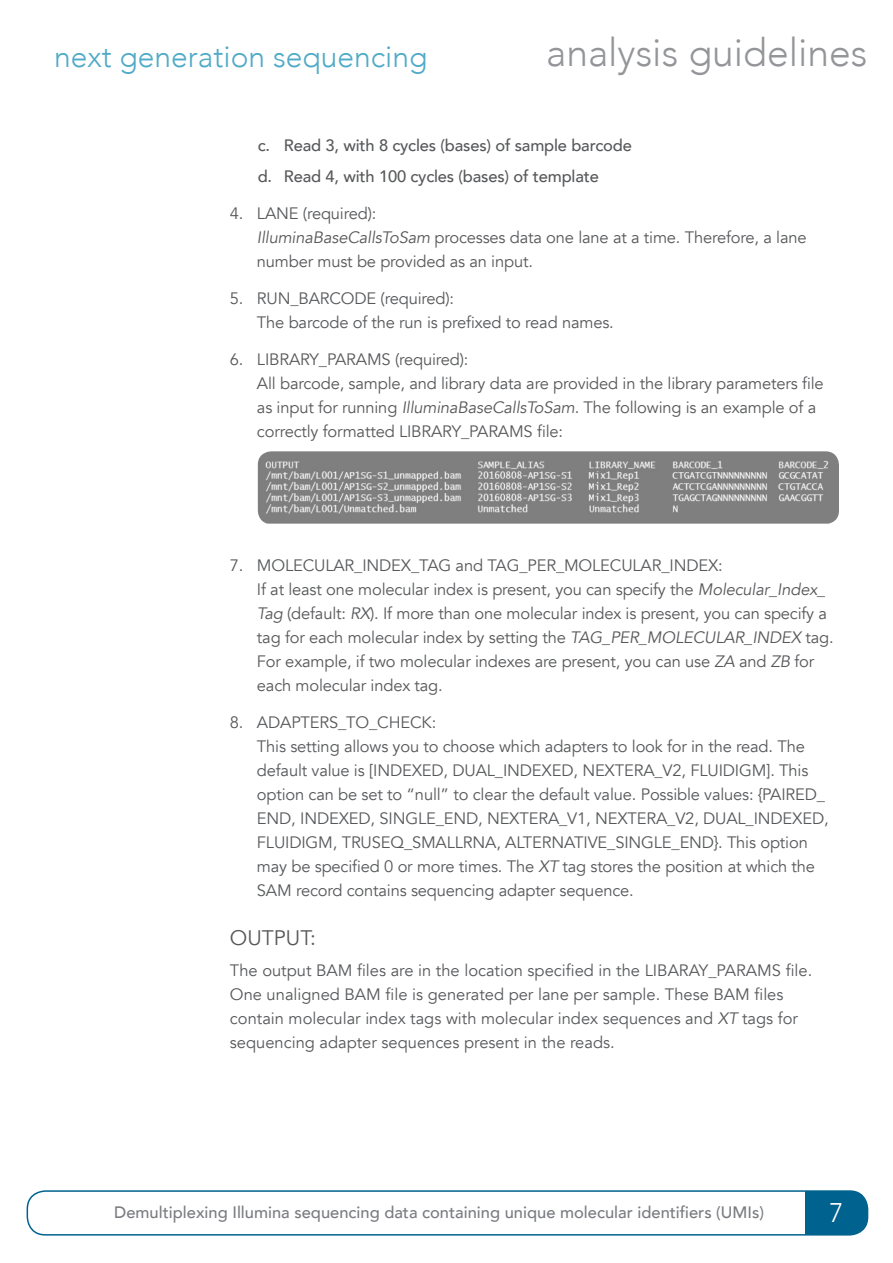
<style>
.page{position:relative;width:893px;height:1263px;background:#fff}
.page>*{position:absolute;margin:0;border:0;box-sizing:border-box;transform-origin:0 0}
.t1{font:300 39px "Avenir";color:#939598}
.t2{font:300 30px "Avenir";color:#50aac7}
.t3{font:300 27px "Avenir";color:#fff}
.t4{font:21px "Avenir";color:#57585a}
.BodyCopy{font:16.5px/24px "Avenir";letter-spacing:-.01em;color:#57585a}
.t5{font:500 16.5px "Avenir";letter-spacing:-.01em;color:#57585a}
.t6{font:500 16.5px "Avenir";color:#7a7c81}
.s1{font-style:italic}
</style>
<div class="page">
<div style="left:805px;top:1191px;width:62px;height:44px;background:#00628e"></div>
<div style="left:27px;top:1190px;width:841px;height:45px;border:2px solid #00628e;border-radius:18px"></div>
<img style="left:258px;top:451px;width:581px;height:73px">
<h2 class="t2" style="left:54px;top:39px;width:375px">next generation sequencing</h2>
<h1 class="t1" style="left:546px;top:29px;width:323px">analysis guidelines</h1>
<p class="t5" style="left:258px;top:131px;width:376px">c. Read 3, with 8 cycles (bases) of sample barcode</p>
<p class="t5" style="left:258px;top:162px;width:343px">d. Read 4, with 100 cycles (bases) of template</p>
<p class="BodyCopy" style="left:257px;top:202px;width:551px;text-indent:-27px">4. LANE (required):<br><span class="s1">IlluminaBaseCallsToSam</span> processes data one lane at a time. Therefore, a lane number must be provided as an input.</p>
<p class="BodyCopy" style="left:257px;top:287px;width:358px;text-indent:-27px">5. RUN_BARCODE (required):<br>The barcode of the run is prefixed to read names.</p>
<p class="BodyCopy" style="left:257px;top:348px;width:568px;text-indent:-27px">6. LIBRARY_PARAMS (required):<br>All barcode, sample, and library data are provided in the library parameters file as input for running <span class="s1">IlluminaBaseCallsToSam</span>. The following is an example of a correctly formatted LIBRARY_PARAMS file:</p>
<p class="BodyCopy" style="left:257px;top:553px;width:578px;text-indent:-27px">7. MOLECULAR_INDEX_TAG and TAG_PER_MOLECULAR_INDEX:<br>If at least one molecular index is present, you can specify the <span class="s1">Molecular_Index_ Tag</span> (default: <span class="s1">RX</span>). If more than one molecular index is present, you can specify a tag for each molecular index by setting the <span class="s1">TAG_PER_MOLECULAR_INDEX</span> tag.<br>For example, if two molecular indexes are present, you can use <span class="s1">ZA</span> and <span class="s1">ZB</span> for each molecular index tag.</p>
<p class="BodyCopy" style="left:257px;top:711px;width:573px;text-indent:-27px">8. ADAPTERS_TO_CHECK:<br>This setting allows you to choose which adapters to look for in the read. The default value is [INDEXED, DUAL_INDEXED, NEXTERA_V2, FLUIDIGM]. This option can be set to “null” to clear the default value. Possible values: {PAIRED_ END, INDEXED, SINGLE_END, NEXTERA_V1, NEXTERA_V2, DUAL_INDEXED, FLUIDIGM, TRUSEQ_SMALLRNA, ALTERNATIVE_SINGLE_END}. This option may be specified 0 or more times. The <span class="s1">XT</span> tag stores the position at which the SAM record contains sequencing adapter sequence.</p>
<h3 class="t4" style="left:230px;top:925px;width:87px">OUTPUT:</h3>
<p class="BodyCopy" style="left:230px;top:958px;width:584px">The output BAM files are in the location specified in the LIBARAY_PARAMS file.<br>One unaligned BAM file is generated per lane per sample. These BAM files contain molecular index tags with molecular index sequences and <span class="s1">XT</span> tags for sequencing adapter sequences present in the reads.</p>
<p class="t6" style="left:114px;top:1198px;width:651px">Demultiplexing Illumina sequencing data containing unique molecular identifiers (UMIs)</p>
<h3 class="t3" style="left:830px;top:1197px;width:16px">7</h3>
</div>
